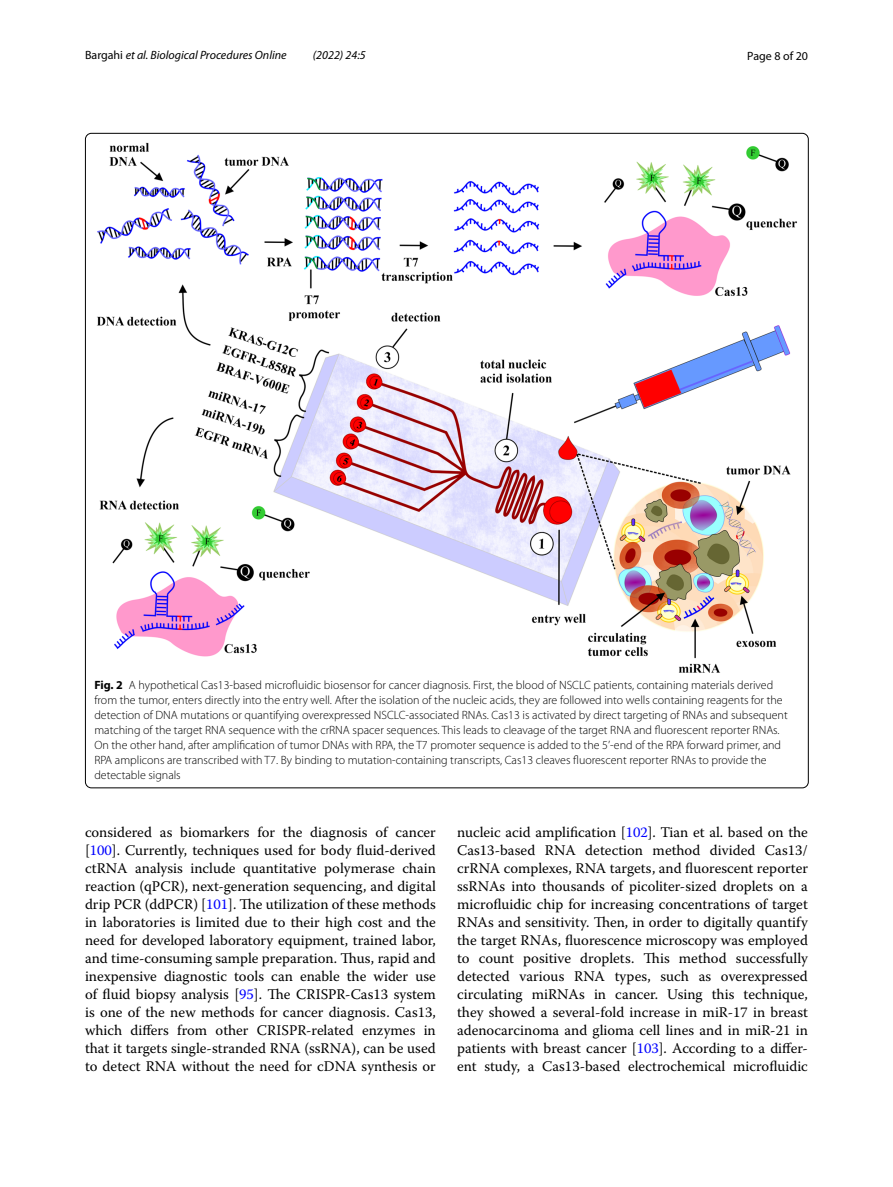
<style>
.page{position:relative;width:893px;height:1187px;background:#fff}
.page>*{position:absolute;margin:0;border:0;box-sizing:border-box;transform-origin:0 0}
.t1{font:14.7px/18px "Warnock Pro";color:#000;text-align:justify}
.t2{font:300 12px/15px "Myriad Pro";color:#000}
.t3{font:italic 12px "Myriad Pro";color:#000}
.t4{font:12px "Myriad Pro";color:#000}
.s1{font-style:normal}
.s2{font-weight:700}
.s3{color:#00f}
</style>
<div class="page">
<img style="left:97px;top:142px;width:700px;height:531px">
<p class="t3" style="left:85px;top:48px;width:203px"><span class="s1">Bargahi</span> et al. Biological Procedures Online</p>
<p class="t3" style="left:313px;top:48px;width:54px">(2022) 24:5</p>
<p class="t4" style="left:747px;top:48px;width:62px">Page 8 of 20</p>
<p class="t2" style="left:94px;top:677px;width:695px"><span class="s2">Fig. 2</span> A hypothetical Cas13-based microfluidic biosensor for cancer diagnosis. First, the blood of NSCLC patients, containing materials derived from the tumor, enters directly into the entry well. After the isolation of the nucleic acids, they are followed into wells containing reagents for the detection of DNA mutations or quantifying overexpressed NSCLC-associated RNAs. Cas13 is activated by direct targeting of RNAs and subsequent matching of the target RNA sequence with the crRNA spacer sequences. This leads to cleavage of the target RNA and fluorescent reporter RNAs.<br>On the other hand, after amplification of tumor DNAs with RPA, the T7 promoter sequence is added to the 5’-end of the RPA forward primer, and RPA amplicons are transcribed with T7. By binding to mutation-containing transcripts, Cas13 cleaves fluorescent reporter RNAs to provide the detectable signals</p>
<p class="t1" style="left:85px;top:822px;width:352px">considered as biomarkers for the diagnosis of cancer [<span class="s3">100</span>]. Currently, techniques used for body fluid-derived ctRNA analysis include quantitative polymerase chain reaction (qPCR), next-generation sequencing, and digital drip PCR (ddPCR) [<span class="s3">101</span>]. The utilization of these methods in laboratories is limited due to their high cost and the need for developed laboratory equipment, trained labor, and time-consuming sample preparation. Thus, rapid and inexpensive diagnostic tools can enable the wider use of fluid biopsy analysis [<span class="s3">95</span>]. The CRISPR-Cas13 system is one of the new methods for cancer diagnosis. Cas13, which differs from other CRISPR-related enzymes in that it targets single-stranded RNA (ssRNA), can be used to detect RNA without the need for cDNA synthesis or</p>
<p class="t1" style="left:457px;top:822px;width:352px">nucleic acid amplification [<span class="s3">102</span>]. Tian et al. based on the Cas13-based RNA detection method divided Cas13/ crRNA complexes, RNA targets, and fluorescent reporter ssRNAs into thousands of picoliter-sized droplets on a microfluidic chip for increasing concentrations of target RNAs and sensitivity. Then, in order to digitally quantify the target RNAs, fluorescence microscopy was employed to count positive droplets. This method successfully detected various RNA types, such as overexpressed circulating miRNAs in cancer. Using this technique, they showed a several-fold increase in miR-17 in breast adenocarcinoma and glioma cell lines and in miR-21 in patients with breast cancer [<span class="s3">103</span>]. According to a differ&shy;ent study, a Cas13-based electrochemical microfluidic</p>
</div>
